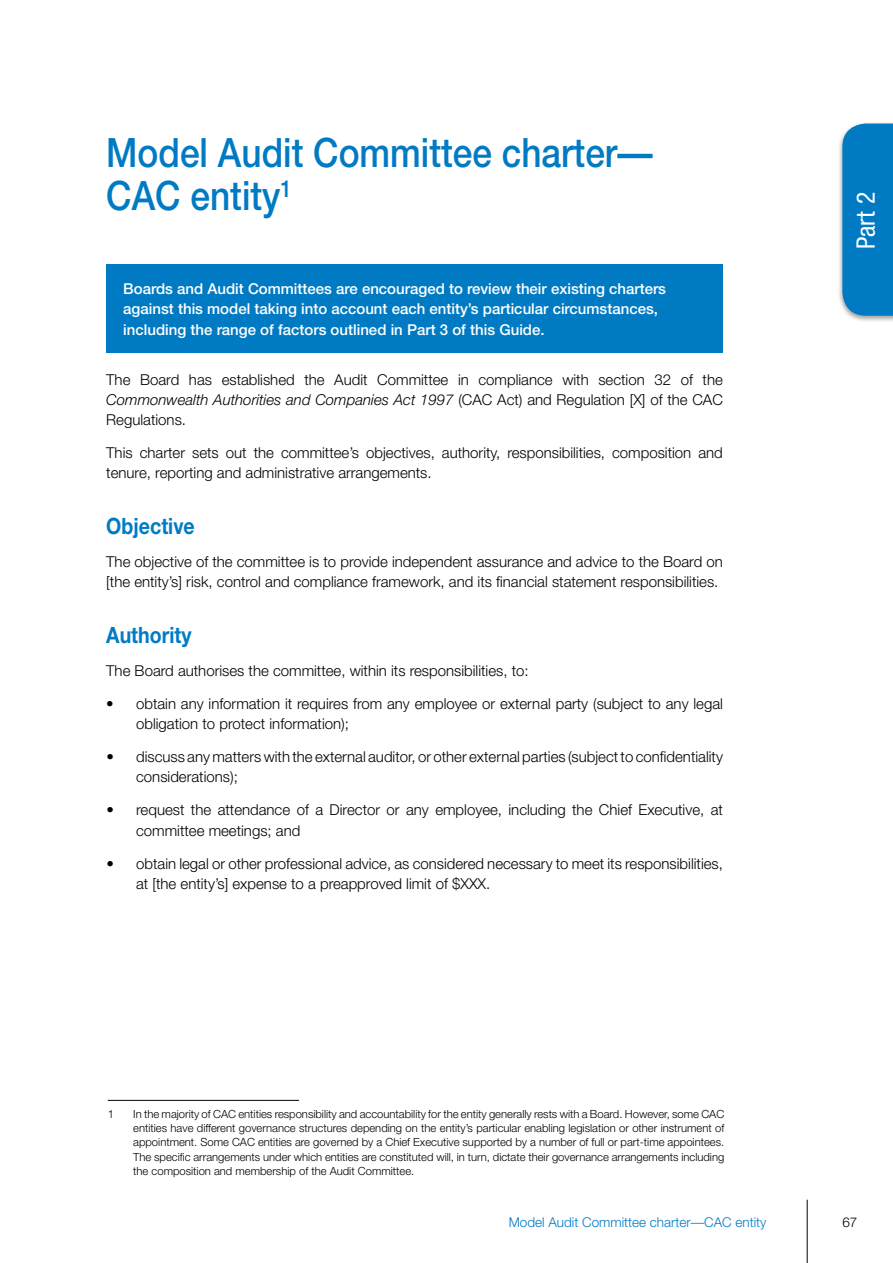
<style>
.page{position:relative;width:893px;height:1263px;background:#fff}
.page>*{position:absolute;margin:0;border:0;box-sizing:border-box;transform-origin:0 0}
.t1{font:500 40.5px/43.5px "Helvetica Neue";color:#007bc3;scale:.87 1}
.t2{font:condensed 25.5px "Helvetica Neue";color:#fff}
.t3{font:700 22.5px "Helvetica Neue";color:#007bc3;scale:.87 1}
.t4{font:300 15px/20.2px "Helvetica Neue";color:#000}
.t5{font:500 15px/20.2px "Helvetica Neue";color:#fff}
.t6{font:300 13.5px "Helvetica Neue";color:#007bc3}
.t7{font:300 13.5px "Helvetica Neue";color:#000}
.t8{font:300 11.25px/14.2px "Helvetica Neue";color:#000}
.s1{font-style:italic}
</style>
<div class="page">
<hr style="left:807px;top:1200px;width:1px;height:63px;background:#000">
<div style="left:838px;top:121px;width:55px;height:201px;background:#000;opacity:.37"></div>
<svg style="left:842px;top:124px;width:51px;height:192px;background:#0d80c4"></svg>
<div style="left:106px;top:264px;width:617px;height:89px;background:#007bc3"></div>
<hr style="left:108px;top:1100px;width:191px;height:1px;background:#000">
<div style="left:847px;top:149px;width:35px;height:143px;background:#007bc3"></div>
<h1 class="t1" style="left:106px;top:130px;width:629px">Model Audit Committee charter—<br>CAC entity<sup>1</sup></h1>
<p class="t5" style="left:123px;top:278px;width:544px">Boards and Audit Committees are encouraged to review their existing charters against this model taking into account each entity’s particular circumstances, including the range of factors outlined in Part 3 of this Guide.</p>
<p class="t4" style="left:106px;top:369px;width:618px">The Board has established the Audit Committee in compliance with section 32 of the<br><span class="s1">Commonwealth Authorities and Companies Act 1997</span> (CAC</p>
<p class="t4" style="left:497px;top:389px;width:206px">Act) and Regulation [X] of the CAC</p>
<p class="t4" style="left:106px;top:409px;width:81px">Regulations.</p>
<p class="t4" style="left:106px;top:442px;width:618px">This charter sets out the committee’s objectives, authority, responsibilities, composition and tenure, reporting and administrative arrangements.</p>
<h3 class="t3" style="left:106px;top:512px;width:103px">Objective</h3>
<p class="t4" style="left:106px;top:551px;width:618px">The objective of the committee is to provide independent assurance and advice to the Board on [the entity’s] risk, control and compliance framework, and its financial statement responsibilities.</p>
<h3 class="t3" style="left:106px;top:621px;width:99px">Authority</h3>
<p class="t4" style="left:106px;top:660px;width:424px">The Board authorises the committee, within its responsibilities, to:</p>
<p class="t4" style="left:136px;top:693px;width:588px;text-indent:-30px">• obtain any information it requires from any employee or external party (subject to any legal obligation to protect information);</p>
<p class="t4" style="left:136px;top:746px;width:588px;text-indent:-30px">• discuss any matters with the external auditor, or other external parties (subject to confidentiality considerations);</p>
<p class="t4" style="left:136px;top:799px;width:588px;text-indent:-30px">• request the attendance of a Director or any employee, including the Chief Executive, at committee meetings; and</p>
<p class="t4" style="left:136px;top:853px;width:588px;text-indent:-30px">• obtain legal or other professional advice, as considered necessary to meet its responsibilities, at [the entity’s] expense to a preapproved limit of $XXX.</p>
<h2 class="t2" style="left:851px;top:249px;width:58px;rotate:-90deg">Part 2</h2>
<h2 class="t2" style="left:851px;top:204px;width:14px;rotate:-90deg">1</h2>
<p class="t8" style="left:108px;top:1106px;width:8px">1</p>
<p class="t8" style="left:133px;top:1106px;width:89px">In the majority of CAC</p>
<p class="t8" style="left:133px;top:1106px;width:593px;text-indent:105px">entities responsibility and accountability for the entity generally rests with a Board. However, some CAC entities have different governance structures depending on the entity’s particular enabling legislation or other instrument of appointment. Some CAC</p>
<p class="t8" style="left:133px;top:1135px;width:593px;text-align:justify;text-indent:125px">entities are governed by a Chief Executive supported by a number of full or part-time appointees.<br>The specific arrangements under which entities are constituted will, in turn, dictate their governance arrangements including the composition and membership of the Audit Committee.</p>
<p class="t6" style="left:509px;top:1214px;width:206px">Model Audit Committee charter—CAC</p>
<p class="t6" style="left:735px;top:1214px;width:32px">entity</p>
<p class="t7" style="left:842px;top:1214px;width:17px">67</p>
</div>
